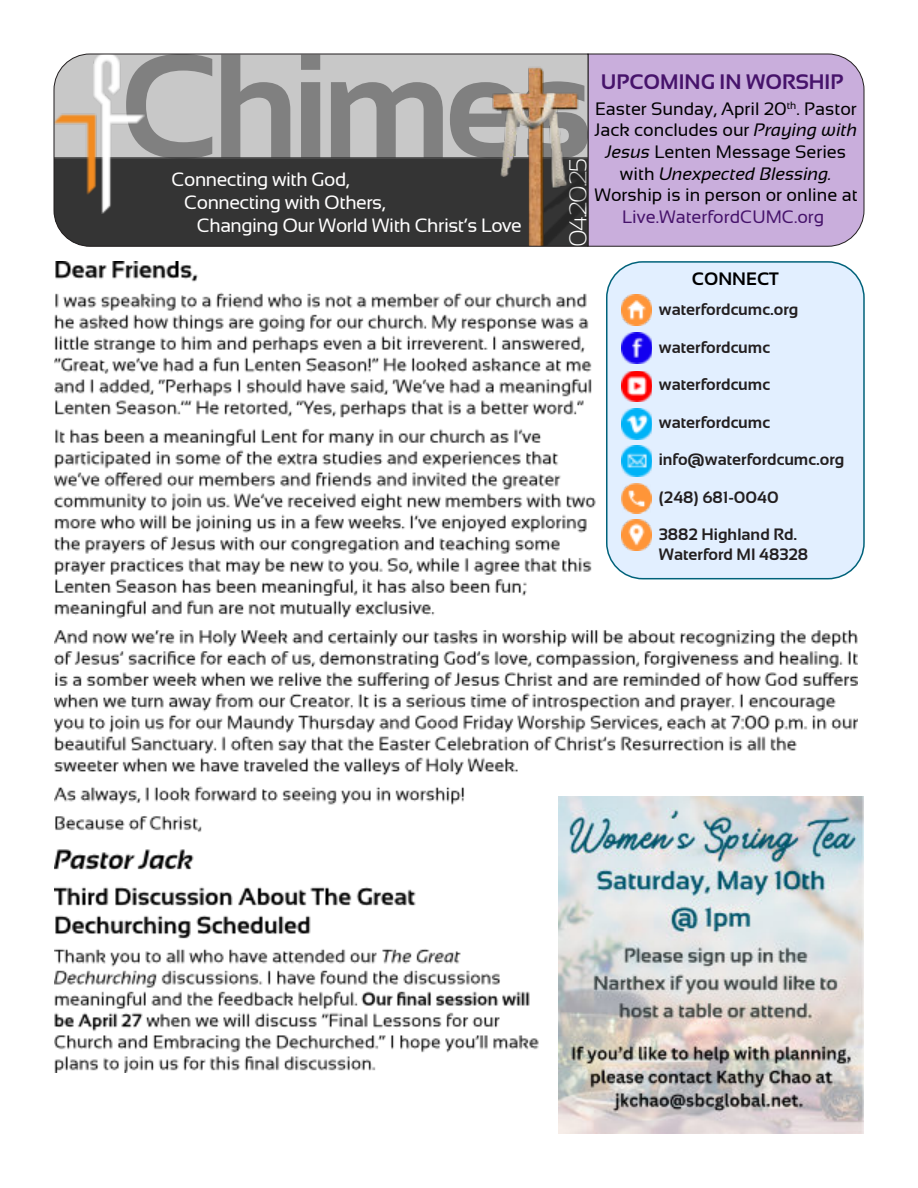
<style>
.page{position:relative;width:918px;height:1188px;background:#fff}
.page>*{position:absolute;margin:0;border:0;box-sizing:border-box;transform-origin:0 0}
.t1{font:700 148.35px "Sansation";letter-spacing:-.05em;color:#808080}
.t2{font:300 24.45px "Sansation";letter-spacing:-.075em;color:#fff}
.t3{font:700 21px "Sansation";color:#46136b}
.t4{font:19.35px "Sansation";letter-spacing:-.025em;color:#fffefe}
.t5{font:18px/21.6px "Sansation";color:#000;text-align:center}
.t6{font:18px "Sansation";color:#46136b}
.t7{font:700 18px "Sansation";color:#000}
.t8{font:700 16.5px/19.5px "Sansation";color:#231f20}
.s1{font-style:italic}
</style>
<div class="page">
<img style="left:54px;top:262px;width:803px;height:811px">
<div style="left:606px;top:261px;width:259px;height:318px;background:#e2efff;border:2px solid #00627a;border-radius:36px"></div>
<img style="left:622px;top:295px;width:30px;height:30px">
<img style="left:622px;top:333px;width:30px;height:30px">
<img style="left:622px;top:371px;width:30px;height:30px">
<img style="left:622px;top:409px;width:30px;height:30px">
<img style="left:622px;top:446px;width:30px;height:30px">
<img style="left:622px;top:483px;width:30px;height:31px">
<img style="left:622px;top:520px;width:30px;height:30px">
<div style="left:589px;top:53px;width:276px;height:194px;background:#c9aedc"></div>
<svg style="left:53px;top:53px;width:536px;height:194px;background:#878481"></svg>
<img style="left:559px;top:797px;width:305px;height:337px">
<h1 class="t1" style="left:119px;top:50px;width:475px">Chimes</h1>
<h2 class="t2" style="left:569px;top:247px;width:66px;rotate:-90deg">04.20.</h2>
<p class="t3" style="left:601px;top:73px;width:244px">UPCOMING IN WORSHIP</p>
<p class="t5" style="left:594px;top:99px;width:265px">Easter Sunday, April 20<sup>th</sup>. Pastor<br>Jack concludes our <span class="s1">Praying with<br>Jesus</span> Lenten Message Series with <span class="s1">Unexpected Blessing.<br></span>Worship is in person or online at</p>
<p class="t6" style="left:622px;top:210px;width:204px">Live.WaterfordCUMC.org</p>
<h2 class="t2" style="left:569px;top:229px;width:73px;rotate:-90deg">1 12.25</h2>
<p class="t4" style="left:172px;top:172px;width:179px">Connecting with God,</p>
<p class="t4" style="left:184px;top:195px;width:203px">Connecting with Others,</p>
<p class="t4" style="left:197px;top:218px;width:326px">Changing Our World With Christ’s Love</p>
<p class="t7" style="left:692px;top:272px;width:88px">CONNECT</p>
<p class="t8" style="left:659px;top:301px;width:141px">waterfordcumc.org</p>
<p class="t8" style="left:659px;top:339px;width:113px">waterfordcumc</p>
<p class="t8" style="left:659px;top:376px;width:113px">waterfordcumc</p>
<p class="t8" style="left:659px;top:414px;width:113px">waterfordcumc</p>
<p class="t8" style="left:659px;top:451px;width:187px">info@waterfordcumc.org</p>
<p class="t8" style="left:659px;top:489px;width:121px">(248) 681-0040</p>
<p class="t8" style="left:659px;top:526px;width:151px">3882 Highland Rd.<br>Waterford MI 48328</p>
</div>
